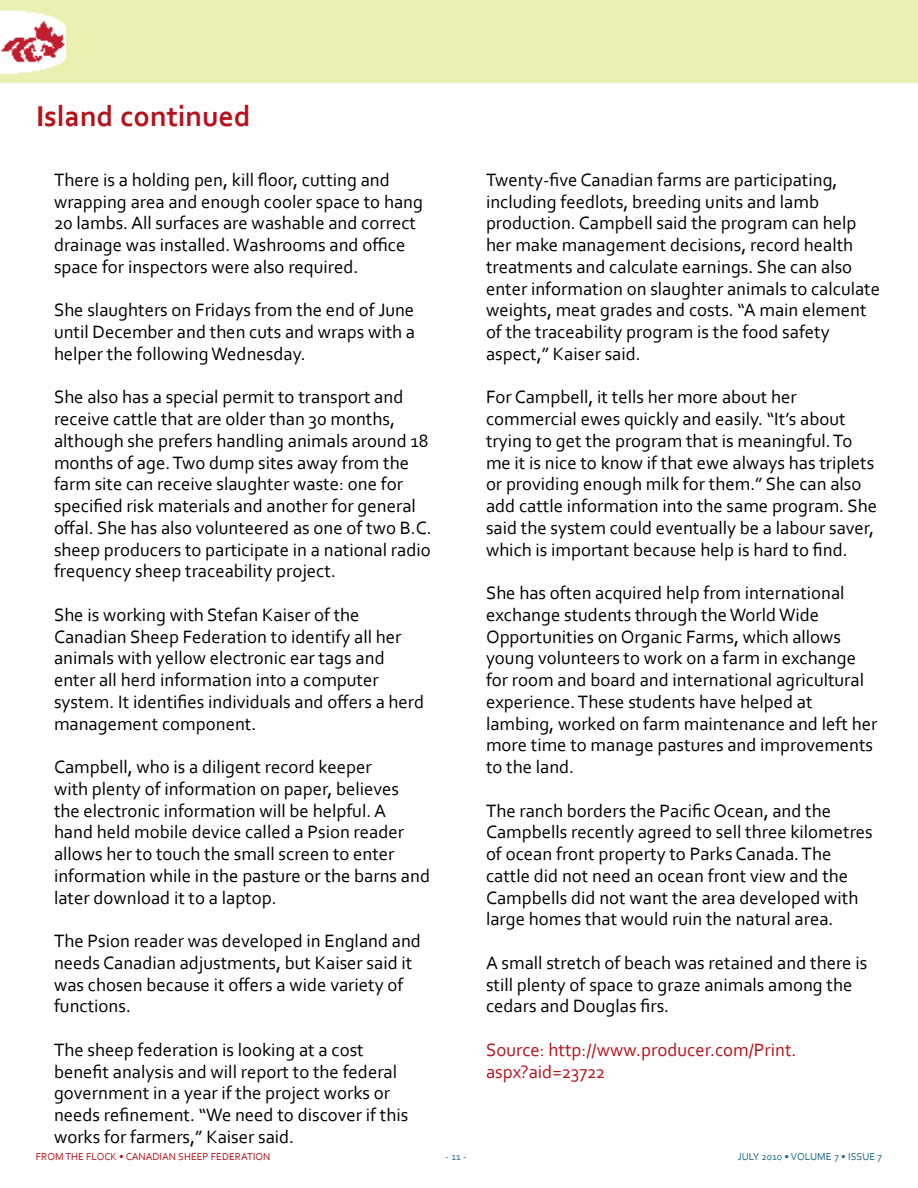
<style>
.page{position:relative;width:918px;height:1188px;background:#fff}
.page>*{position:absolute;margin:0;border:0;box-sizing:border-box;transform-origin:0 0}
.t1{font:700 30px "Corbel";color:#b5121b}
.t2{font:18.75px/21.8px "Corbel";color:#000}
.t3{font:18.75px/21.8px "Corbel";color:#b5121b}
.t4{font:10.5px "Corbel";color:#b5121b}
.t5{font:10.5px "Corbel";color:#1c6882}
</style>
<div class="page">
<div style="left:0;top:0;width:918px;height:82px;background:#e9f0b2"></div>
<h1 class="t1" style="left:36px;top:97px;width:216px">Island continued</h1>
<p class="t2" style="left:54px;top:168px;width:371px">There is a holding pen, kill floor, cutting and wrapping area and enough cooler space to hang 20 lambs. All surfaces are washable and correct drainage was installed. Washrooms and office space for inspectors were also required.</p>
<p class="t2" style="left:54px;top:299px;width:363px;text-align:justify">She slaughters on Fridays from the end of June until December and then cuts and wraps with a helper the following Wednesday.</p>
<p class="t2" style="left:54px;top:386px;width:379px">She also has a special permit to transport and receive cattle that are older than 30 months, although she prefers handling animals around 18 months of age. Two dump sites away from the farm site can receive slaughter waste: one for specified risk materials and another for general offal. She has also volunteered as one of two B.C. sheep producers to participate in a national radio frequency sheep traceability project.</p>
<p class="t2" style="left:54px;top:603px;width:372px">She is working with Stefan Kaiser of the Canadian Sheep Federation to identify all her animals with yellow electronic ear tags and enter all herd information into a computer system. It identifies individuals and offers a herd management component.</p>
<p class="t2" style="left:54px;top:756px;width:378px">Campbell, who is a diligent record keeper<br>with plenty of information on paper, believes<br>the electronic information will be helpful. A<br>hand held mobile device called a Psion reader allows her to touch the small screen to enter information while in the pasture or the barns and later download it to a laptop.</p>
<p class="t2" style="left:54px;top:930px;width:368px">The Psion reader was developed in England and needs Canadian adjustments, but Kaiser said it was chosen because it offers a wide variety of functions.</p>
<p class="t2" style="left:54px;top:1038px;width:356px">The sheep federation is looking at a cost benefit analysis and will report to the federal government in a year if the project works or needs refinement. “We need to discover if this works for farmers,” Kaiser said.</p>
<p class="t2" style="left:486px;top:168px;width:396px">Twenty-five Canadian farms are participating, including feedlots, breeding units and lamb production. Campbell said the program can help her make management decisions, record health treatments and calculate earnings. She can also enter information on slaughter animals to calculate weights, meat grades and costs. “A main element of the traceability program is the food safety aspect,” Kaiser said.</p>
<p class="t2" style="left:486px;top:386px;width:393px">For Campbell, it tells her more about her commercial ewes quickly and easily. “It’s about trying to get the program that is meaningful. To me it is nice to know if that ewe always has triplets or providing enough milk for them.” She can also add cattle information into the same program. She said the system could eventually be a labour saver, which is important because help is hard to find.</p>
<p class="t2" style="left:486px;top:582px;width:393px">She has often acquired help from international exchange students through the World Wide Opportunities on Organic Farms, which allows young volunteers to work on a farm in exchange for room and board and international agricultural experience. These students have helped at lambing, worked on farm maintenance and left her more time to manage pastures and improvements to the land.</p>
<p class="t2" style="left:486px;top:799px;width:388px">The ranch borders the Pacific Ocean, and the Campbells recently agreed to sell three kilometres of ocean front property to Parks Canada. The cattle did not need an ocean front view and the Campbells did not want the area developed with large homes that would ruin the natural area.</p>
<p class="t2" style="left:486px;top:951px;width:383px">A small stretch of beach was retained and there is still plenty of space to graze animals among the cedars and Douglas firs.</p>
<p class="t3" style="left:486px;top:1038px;width:312px">Source: http://www.producer.com/Print. aspx?aid=23722</p>
<p class="t4" style="left:36px;top:1150px;width:236px">FROM THE FLOCK • CANADIAN SHEEP FEDERATION</p>
<p class="t5" style="left:446px;top:1150px;width:23px">- 11 -</p>
<p class="t5" style="left:738px;top:1150px;width:146px">JULY 2010 • VOLUME 7 • ISSUE 7</p>
</div>
